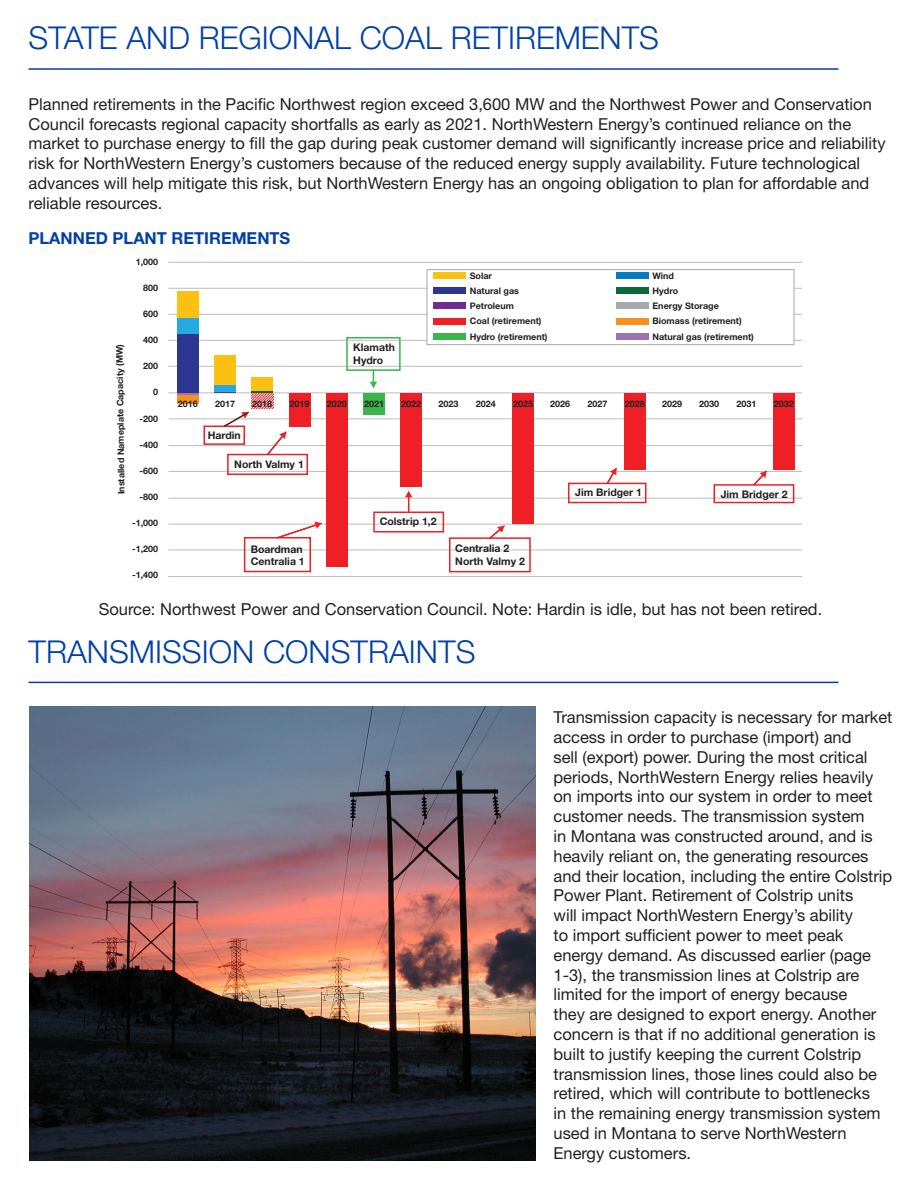
<style>
.page{position:relative;width:918px;height:1188px;background:#fff}
.page>*{position:absolute;margin:0;border:0;box-sizing:border-box;transform-origin:0 0}
.t1{font:300 31.5px "Helvetica Neue LT Std";color:#0040a6}
.t2{font:16.5px/19.8px "Helvetica Neue LT Std";color:#231f20}
.t3{font:700 16.5px "Helvetica Neue LT Std";color:#0040a6}
.t4{font:700 10.5px/12.6px "Helvetica Neue LT Std";color:#231f20}
.t5{font:700 9px/15.3px "Helvetica Neue LT Std";color:#231f20}
</style>
<div class="page">
<hr style="left:28px;top:68px;width:810px;height:2px;background:#0040a6">
<hr style="left:168px;top:262px;width:634px;height:1px;background:#bcbdc0">
<hr style="left:168px;top:288px;width:634px;height:1px;background:#bcbdc0">
<hr style="left:168px;top:314px;width:634px;height:1px;background:#bcbdc0">
<hr style="left:168px;top:340px;width:634px;height:1px;background:#bcbdc0">
<hr style="left:168px;top:366px;width:634px;height:1px;background:#bcbdc0">
<hr style="left:168px;top:392px;width:634px;height:1px;background:#bcbdc0">
<hr style="left:169px;top:418px;width:634px;height:1px;background:#bcbdc0">
<hr style="left:168px;top:445px;width:634px;height:1px;background:#bcbdc0">
<hr style="left:168px;top:471px;width:634px;height:1px;background:#bcbdc0">
<hr style="left:168px;top:498px;width:634px;height:1px;background:#bcbdc0">
<hr style="left:168px;top:524px;width:634px;height:1px;background:#bcbdc0">
<hr style="left:168px;top:550px;width:634px;height:1px;background:#bcbdc0">
<hr style="left:168px;top:576px;width:634px;height:1px;background:#bcbdc0">
<div style="left:400px;top:393px;width:22px;height:94px;background:#ee2026"></div>
<div style="left:624px;top:393px;width:22px;height:77px;background:#ee2026"></div>
<div style="left:773px;top:393px;width:22px;height:77px;background:#ee2026"></div>
<div style="left:512px;top:393px;width:22px;height:131px;background:#ee2026"></div>
<div style="left:289px;top:393px;width:22px;height:33px;background:#ee2026"></div>
<div style="left:326px;top:393px;width:22px;height:174px;background:#ee2026"></div>
<svg style="left:203px;top:418px;width:592px;height:155px"></svg>
<svg style="left:265px;top:432px;width:21px;height:25px"></svg>
<svg style="left:276px;top:522px;width:46px;height:18px"></svg>
<svg style="left:405px;top:491px;width:7px;height:21px"></svg>
<svg style="left:488px;top:526px;width:17px;height:14px"></svg>
<svg style="left:605px;top:468px;width:12px;height:17px"></svg>
<svg style="left:752px;top:471px;width:15px;height:16px"></svg>
<div style="left:177px;top:291px;width:22px;height:101px;background:#fcc011"></div>
<div style="left:214px;top:355px;width:22px;height:37px;background:#fcc011"></div>
<div style="left:251px;top:377px;width:22px;height:15px;background:#fcc011"></div>
<div style="left:214px;top:385px;width:22px;height:7px;background:#24aae1"></div>
<div style="left:177px;top:319px;width:22px;height:73px;background:#24aae1"></div>
<div style="left:177px;top:393px;width:22px;height:11px;background:#f6911e"></div>
<div style="left:177px;top:334px;width:22px;height:58px;background:#2c3691"></div>
<svg style="left:177px;top:393px;width:22px;height:1px"></svg>
<svg style="left:214px;top:391px;width:59px;height:35px"></svg>
<div style="left:363px;top:393px;width:22px;height:22px;background:#3ab54a"></div>
<div style="left:346px;top:337px;width:55px;height:34px;border:2px solid #3ab54a"></div>
<svg style="left:370px;top:370px;width:7px;height:18px"></svg>
<div style="left:427px;top:269px;width:367px;height:76px;background:#fff;border:1px solid #a8a9ad"></div>
<div style="left:433px;top:272px;width:33px;height:6px;background:#fcc011"></div>
<div style="left:433px;top:288px;width:33px;height:6px;background:#2c3691"></div>
<div style="left:433px;top:303px;width:33px;height:6px;background:#722b91"></div>
<div style="left:433px;top:318px;width:33px;height:6px;background:#ee2026"></div>
<div style="left:433px;top:333px;width:33px;height:6px;background:#3ab54a"></div>
<div style="left:616px;top:272px;width:33px;height:6px;background:#057ac0"></div>
<div style="left:616px;top:288px;width:33px;height:6px;background:#0b6938"></div>
<div style="left:616px;top:303px;width:33px;height:6px;background:#a8a9ad"></div>
<div style="left:616px;top:318px;width:33px;height:6px;background:#f6911e"></div>
<div style="left:616px;top:333px;width:33px;height:6px;background:#9c72b1"></div>
<hr style="left:28px;top:682px;width:810px;height:1px;background:#0040a6">
<img style="left:30px;top:707px;width:506px;height:454px">
<h1 class="t1" style="left:28px;top:19px;width:632px">STATE AND REGIONAL COAL RETIREMENTS</h1>
<p class="t2" style="left:28px;top:94px;width:859px">Planned retirements in the Pacific Northwest region exceed 3,600 MW and the Northwest Power and Conservation Council forecasts regional capacity shortfalls as early as 2021. NorthWestern Energy’s continued reliance on the market to purchase energy to fill the gap during peak customer demand will significantly increase price and reliability risk for NorthWestern Energy’s customers because of the reduced energy supply availability. Future technological advances will help mitigate this risk, but NorthWestern Energy has an ongoing obligation to plan for affordable and reliable resources.</p>
<p class="t3" style="left:28px;top:228px;width:263px">PLANNED PLANT RETIREMENTS</p>
<p class="t5" style="left:136px;top:254px;width:24px">1,000</p>
<p class="t5" style="left:143px;top:280px;width:17px">800</p>
<p class="t5" style="left:143px;top:306px;width:17px">600</p>
<p class="t5" style="left:143px;top:332px;width:17px">400</p>
<p class="t5" style="left:143px;top:358px;width:17px">200</p>
<p class="t5" style="left:153px;top:384px;width:7px">0</p>
<p class="t5" style="left:140px;top:411px;width:20px">-200</p>
<p class="t5" style="left:140px;top:437px;width:20px">-400</p>
<p class="t5" style="left:140px;top:463px;width:20px">-600</p>
<p class="t5" style="left:140px;top:489px;width:20px">-800</p>
<p class="t5" style="left:132px;top:515px;width:28px">-1,000</p>
<p class="t5" style="left:132px;top:541px;width:28px">-1,200</p>
<p class="t5" style="left:132px;top:567px;width:28px">-1,400</p>
<p class="t5" style="left:114px;top:495px;width:152px;rotate:-91deg">Installed Nameplate Capacity (MW)</p>
<p class="t4" style="left:353px;top:341px;width:43px">Klamath<br>Hydro</p>
<p class="t5" style="left:470px;top:268px;width:79px">Solar<br>Natural gas<br>Petroleum<br>Coal (retirement)<br>Hydro (retirement)</p>
<p class="t5" style="left:652px;top:268px;width:103px">Wind<br>Hydro<br>Energy Storage<br>Biomass (retirement)<br>Natural gas (retirement)</p>
<p class="t5" style="left:178px;top:396px;width:22px">2016</p>
<p class="t5" style="left:215px;top:396px;width:22px">2017</p>
<p class="t5" style="left:252px;top:396px;width:22px">2018</p>
<p class="t5" style="left:290px;top:396px;width:22px">2019</p>
<p class="t5" style="left:327px;top:396px;width:22px">2020</p>
<p class="t5" style="left:364px;top:396px;width:22px">2021</p>
<p class="t5" style="left:401px;top:396px;width:22px">2022</p>
<p class="t5" style="left:439px;top:396px;width:22px">2023</p>
<p class="t5" style="left:476px;top:396px;width:22px">2024</p>
<p class="t5" style="left:513px;top:396px;width:22px">2025</p>
<p class="t5" style="left:550px;top:396px;width:22px">2026</p>
<p class="t5" style="left:588px;top:396px;width:22px">2027</p>
<p class="t5" style="left:625px;top:396px;width:22px">2028</p>
<p class="t5" style="left:662px;top:396px;width:22px">2029</p>
<p class="t5" style="left:699px;top:396px;width:22px">2030</p>
<p class="t5" style="left:737px;top:396px;width:22px">2031</p>
<p class="t5" style="left:774px;top:396px;width:22px">2032</p>
<p class="t4" style="left:208px;top:429px;width:35px">Hardin</p>
<p class="t4" style="left:234px;top:458px;width:71px">North Valmy 1</p>
<p class="t4" style="left:251px;top:542px;width:56px">Boardman<br>Centralia 1</p>
<p class="t4" style="left:380px;top:515px;width:58px">Colstrip 1,2</p>
<p class="t4" style="left:455px;top:542px;width:71px">Centralia 2<br>North Valmy 2</p>
<p class="t4" style="left:575px;top:486px;width:68px">Jim Bridger 1</p>
<p class="t4" style="left:721px;top:487px;width:68px">Jim Bridger 2</p>
<p class="t2" style="left:99px;top:599px;width:725px">Source: Northwest Power and Conservation Council. Note: Hardin is idle, but has not been retired.</p>
<h1 class="t1" style="left:28px;top:632px;width:449px">TRANSMISSION CONSTRAINTS</h1>
<p class="t2" style="left:554px;top:707px;width:340px">Transmission capacity is necessary for market access in order to purchase (import) and<br>sell (export) power. During the most critical periods, NorthWestern Energy relies heavily on imports into our system in order to meet customer needs. The transmission system<br>in Montana was constructed around, and is heavily reliant on, the generating resources and their location, including the entire Colstrip Power Plant. Retirement of Colstrip units<br>will impact NorthWestern Energy’s ability<br>to import sufficient power to meet peak energy demand. As discussed earlier (page 1-3), the transmission lines at Colstrip are limited for the import of energy because<br>they are designed to export energy. Another concern is that if no additional generation is built to justify keeping the current Colstrip transmission lines, those lines could also be retired, which will contribute to bottlenecks<br>in the remaining energy transmission system used in Montana to serve NorthWestern Energy customers.</p>
</div>
